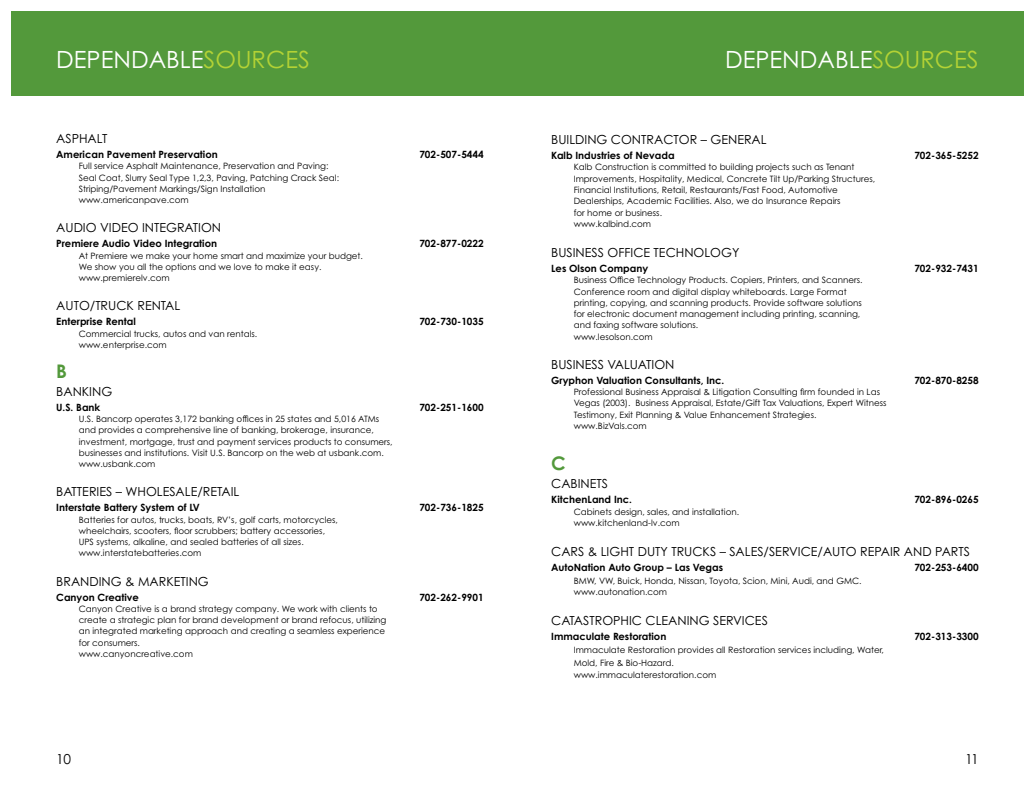
<style>
.page{position:relative;width:1035px;height:810px;background:#fff}
.page>*{position:absolute;margin:0;border:0;box-sizing:border-box;transform-origin:0 0}
.t1{font:23.75px "Century Gothic Pro";color:#fff}
.t2{font:700 18.75px "Century Gothic Pro";color:#53993b}
.t3{font:13.75px "Century Gothic Pro";color:#000}
.t4{font:12.5px "Century Gothic Pro";color:#000}
.t5{font:700 10px "Century Gothic Pro";color:#000}
.t6{font:8.75px/11.2px "Century Gothic Pro";color:#000}
.s1{color:#b3d235}
</style>
<div class="page">
<div style="left:11px;top:11px;width:507px;height:85px;background:#53993b"></div>
<div style="left:518px;top:11px;width:506px;height:85px;background:#53993b"></div>
<h1 class="t1" style="left:56px;top:45px;width:255px">DEPENDABLE<span class="s1">SOURCES</span></h1>
<h1 class="t1" style="left:725px;top:45px;width:255px">DEPENDABLE<span class="s1">SOURCES</span></h1>
<h3 class="t4" style="left:56px;top:131px;width:53px">ASPHALT</h3>
<p class="t5" style="left:56px;top:148px;width:163px">American Pavement Preservation</p>
<p class="t5" style="left:419px;top:148px;width:66px">702-507-5444</p>
<p class="t6" style="left:79px;top:160px;width:262px">Full service Asphalt Maintenance, Preservation and Paving:<br>Seal Coat, Slurry Seal Type 1,2,3, Paving, Patching Crack Seal:<br>Striping/Pavement Markings/Sign Installation www.americanpave.com</p>
<h3 class="t4" style="left:56px;top:220px;width:166px">AUDIO VIDEO INTEGRATION</h3>
<p class="t5" style="left:56px;top:237px;width:162px">Premiere Audio Video Integration</p>
<p class="t5" style="left:419px;top:237px;width:66px">702-877-0222</p>
<p class="t6" style="left:79px;top:250px;width:286px">At Premiere we make your home smart and maximize your budget.<br>We show you all the options and we love to make it easy. www.premierelv.com</p>
<h3 class="t4" style="left:56px;top:298px;width:126px">AUTO/TRUCK RENTAL</h3>
<p class="t5" style="left:56px;top:315px;width:81px">Enterprise Rental</p>
<p class="t5" style="left:419px;top:315px;width:66px">702-730-1035</p>
<p class="t6" style="left:79px;top:328px;width:180px">Commercial trucks, autos and van rentals. www.enterprise.com</p>
<h2 class="t2" style="left:56px;top:360px;width:12px">B</h2>
<h3 class="t4" style="left:56px;top:384px;width:58px">BANKING</h3>
<p class="t5" style="left:56px;top:401px;width:46px">U.S. Bank</p>
<p class="t5" style="left:419px;top:401px;width:66px">702-251-1600</p>
<p class="t6" style="left:79px;top:413px;width:315px">U.S. Bancorp operates 3,172 banking offices in 25 states and 5,016 ATMs and provides a comprehensive line of banking, brokerage, insurance, investment, mortgage, trust and payment services products to consumers, businesses and institutions. Visit U.S. Bancorp on the web at usbank.com. www.usbank.com</p>
<h3 class="t4" style="left:56px;top:484px;width:185px">BATTERIES – WHOLESALE/RETAIL</h3>
<p class="t5" style="left:56px;top:502px;width:145px">Interstate Battery System of LV</p>
<p class="t5" style="left:419px;top:502px;width:66px">702-736-1825</p>
<p class="t6" style="left:79px;top:514px;width:261px">Batteries for autos, trucks, boats, RV’s, golf carts, motorcycles, wheelchairs, scooters, floor scrubbers; battery accessories, UPS systems, alkaline, and sealed batteries of all sizes. www.interstatebatteries.com</p>
<h3 class="t4" style="left:56px;top:573px;width:154px">BRANDING &amp; MARKETING</h3>
<p class="t5" style="left:56px;top:591px;width:84px">Canyon Creative</p>
<p class="t5" style="left:419px;top:591px;width:66px">702-262-9901</p>
<p class="t6" style="left:79px;top:603px;width:309px">Canyon Creative is a brand strategy company. We work with clients to create a strategic plan for brand development or brand refocus, utilizing an integrated marketing approach and creating a seamless experience for consumers.<br>www.canyoncreative.com</p>
<h3 class="t4" style="left:551px;top:132px;width:217px">BUILDING CONTRACTOR – GENERAL</h3>
<p class="t5" style="left:551px;top:149px;width:125px">Kalb Industries of Nevada</p>
<p class="t5" style="left:914px;top:149px;width:66px">702-365-5252</p>
<p class="t6" style="left:574px;top:162px;width:303px">Kalb Construction is committed to building projects such as Tenant Improvements, Hospitality, Medical, Concrete Tilt Up/Parking Structures, Financial Institutions, Retail, Restaurants/Fast Food, Automotive Dealerships, Academic Facilities. Also, we do Insurance Repairs<br>for home or business.<br>www.kalbind.com</p>
<h3 class="t4" style="left:551px;top:245px;width:190px">BUSINESS OFFICE TECHNOLOGY</h3>
<p class="t5" style="left:551px;top:262px;width:99px">Les Olson Company</p>
<p class="t5" style="left:914px;top:262px;width:66px">702-932-7431</p>
<p class="t6" style="left:574px;top:275px;width:290px">Business Office Technology Products. Copiers, Printers, and Scanners.<br>Conference room and digital display whiteboards. Large Format printing, copying, and scanning products. Provide software solutions for electronic document management including printing, scanning, and faxing software solutions.<br>www.lesolson.com</p>
<h3 class="t4" style="left:551px;top:357px;width:125px">BUSINESS VALUATION</h3>
<p class="t5" style="left:551px;top:374px;width:175px">Gryphon Valuation Consultants, Inc.</p>
<p class="t5" style="left:914px;top:374px;width:66px">702-870-8258</p>
<p class="t6" style="left:574px;top:386px;width:314px">Professional Business Appraisal &amp; Litigation Consulting firm founded in Las Vegas (2003). Business Appraisal, Estate/Gift Tax Valuations, Expert Witness Testimony, Exit Planning &amp; Value Enhancement Strategies. www.BizVals.com</p>
<h2 class="t2" style="left:551px;top:452px;width:16px">C</h2>
<h3 class="t4" style="left:551px;top:476px;width:58px">CABINETS</h3>
<p class="t5" style="left:551px;top:493px;width:82px">KitchenLand Inc.</p>
<p class="t5" style="left:914px;top:493px;width:66px">702-896-0265</p>
<p class="t6" style="left:574px;top:506px;width:167px">Cabinets design, sales, and installation. www.kitchenland-lv.com</p>
<h3 class="t4" style="left:551px;top:544px;width:420px">CARS &amp; LIGHT DUTY TRUCKS – SALES/SERVICE/AUTO REPAIR AND PARTS</h3>
<p class="t5" style="left:551px;top:561px;width:173px">AutoNation Auto Group – Las Vegas</p>
<p class="t5" style="left:914px;top:561px;width:66px">702-253-6400</p>
<p class="t6" style="left:574px;top:575px;width:289px">BMW, VW, Buick, Honda, Nissan, Toyota, Scion, Mini, Audi, and GMC. www.autonation.com</p>
<h3 class="t4" style="left:551px;top:613px;width:218px">CATASTROPHIC CLEANING SERVICES</h3>
<p class="t5" style="left:551px;top:631px;width:117px">Immaculate Restoration</p>
<p class="t5" style="left:914px;top:631px;width:66px">702-313-3300</p>
<p class="t6" style="left:574px;top:643px;width:312px;line-height:12.5px">Immaculate Restoration provides all Restoration services including, Water,<br>Mold, Fire &amp; Bio-Hazard.<br>www.immaculaterestoration.com</p>
<h3 class="t3" style="left:56px;top:751px;width:16px">10</h3>
<h3 class="t3" style="left:965px;top:751px;width:15px">11</h3>
</div>
